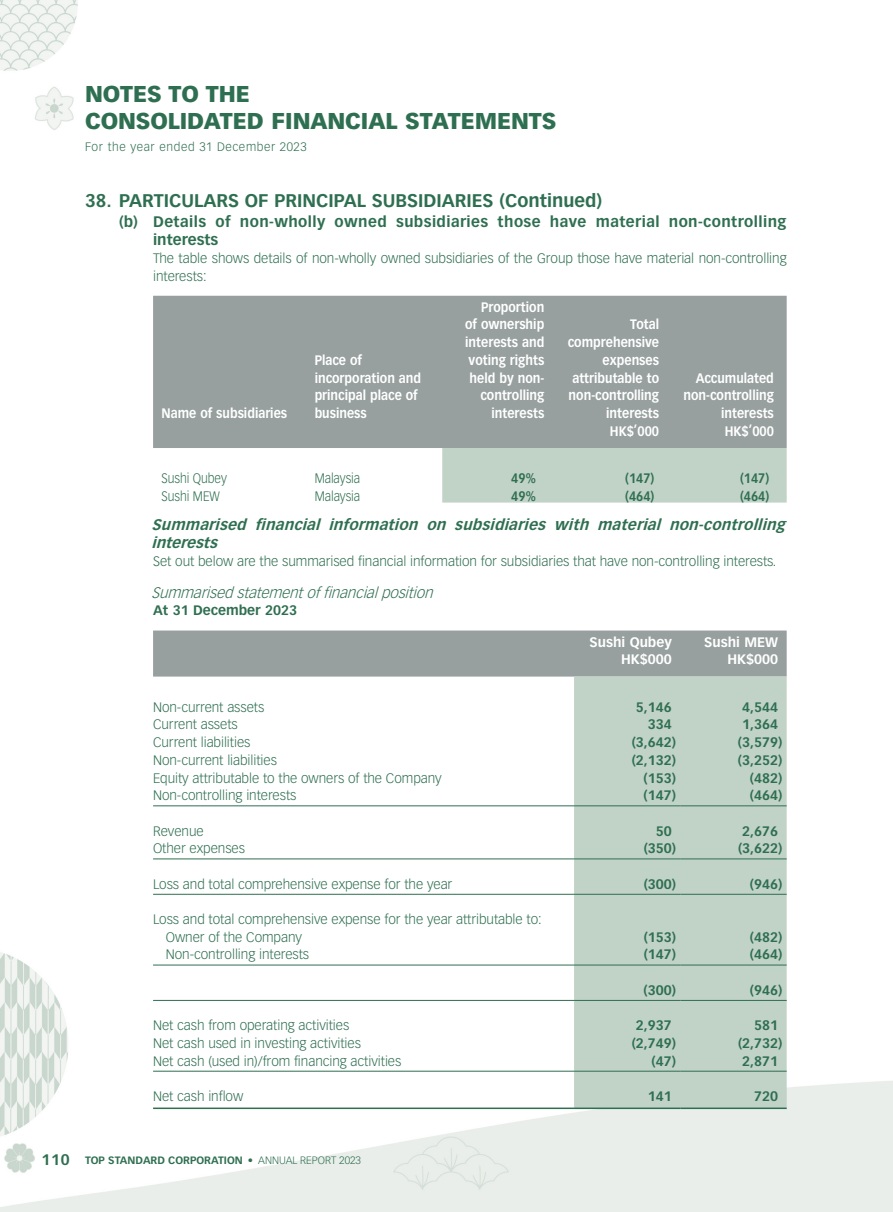
<style>
.page{position:relative;width:893px;height:1212px;background:#fff}
.page>*{position:absolute;margin:0;border:0;box-sizing:border-box;transform-origin:0 0}
.t1{font:900 22.5px/27.2px "Vectora LT Std";letter-spacing:-.005em;color:#2f6f51}
.t2{font:700 18px "Vectora LT Std";color:#2f6f51}
.t3{font:700 15px/18.1px "Vectora LT Std";letter-spacing:.03em;color:#2f6f51}
.t4{font:italic 700 15px/18.1px "Vectora LT Std";color:#2f6f51}
.t5{font:italic 300 15px "Vectora LT Std";color:#2f6f51}
.t6{font:300 13.5px/17.7px "Vectora LT Std";letter-spacing:-.005em;color:#2f6f51}
.t7{font:700 13.5px/17.7px "Vectora LT Std";color:#fff;text-align:right;scale:.9 1}
.t8{font:700 13.5px "Vectora LT Std";color:#2f6f51}
.t9{font:300 13.5px "Vectora LT Std";letter-spacing:-.005em;color:#2f6f51;scale:.9 1}
.t10{font:700 13.5px "Vectora LT Std";color:#fff}
.t11{font:700 13.5px "Vectora LT Std";color:#2f6f51;scale:.9 1}
.t12{font:300 12px "Vectora LT Std";letter-spacing:.05em;color:#2f6f51}
.t13{font:700 10.5px "Vectora LT Std";color:#2f6f51}
.s1{font-size:15px}
.s2{font-weight:300}
</style>
<div class="page">
<img style="left:0;top:0;width:893px;height:1212px">
<div style="left:153px;top:296px;width:634px;height:152px;background:#97a09f"></div>
<div style="left:442px;top:448px;width:345px;height:55px;background:#c1d2c7"></div>
<div style="left:153px;top:630px;width:634px;height:46px;background:#97a09f"></div>
<div style="left:574px;top:676px;width:213px;height:431px;background:#c1d2c7"></div>
<hr style="left:153px;top:805px;width:421px;height:1px;background:#2f6f51">
<hr style="left:574px;top:805px;width:106px;height:1px;background:#2f6f51">
<hr style="left:680px;top:805px;width:107px;height:1px;background:#2f6f51">
<hr style="left:153px;top:858px;width:421px;height:1px;background:#2f6f51">
<hr style="left:574px;top:858px;width:106px;height:1px;background:#2f6f51">
<hr style="left:680px;top:858px;width:107px;height:1px;background:#2f6f51">
<hr style="left:153px;top:894px;width:421px;height:1px;background:#2f6f51">
<hr style="left:574px;top:894px;width:106px;height:1px;background:#2f6f51">
<hr style="left:680px;top:894px;width:107px;height:1px;background:#2f6f51">
<hr style="left:153px;top:965px;width:421px;height:1px;background:#2f6f51">
<hr style="left:574px;top:965px;width:106px;height:1px;background:#2f6f51">
<hr style="left:680px;top:965px;width:107px;height:1px;background:#2f6f51">
<hr style="left:153px;top:1000px;width:421px;height:1px;background:#2f6f51">
<hr style="left:574px;top:1000px;width:106px;height:1px;background:#2f6f51">
<hr style="left:680px;top:1000px;width:107px;height:1px;background:#2f6f51">
<hr style="left:153px;top:1071px;width:421px;height:1px;background:#2f6f51">
<hr style="left:574px;top:1071px;width:106px;height:1px;background:#2f6f51">
<hr style="left:680px;top:1071px;width:107px;height:1px;background:#2f6f51">
<hr style="left:153px;top:1107px;width:421px;height:2px;background:#2f6f51">
<hr style="left:574px;top:1107px;width:106px;height:2px;background:#2f6f51">
<hr style="left:680px;top:1107px;width:107px;height:2px;background:#2f6f51">
<h1 class="t1" style="left:85px;top:80px;width:473px">NOTES TO THE<br>CONSOLIDATED FINANCIAL STATEMENTS</h1>
<p class="t12" style="left:85px;top:140px;width:223px">For the year ended 31 December 2023</p>
<h2 class="t2" style="left:85px;top:190px;width:519px">38. PARTICULARS OF PRINCIPAL SUBSIDIARIES (Continued)</h2>
<p class="t3" style="left:153px;top:213px;width:635px;text-indent:-34px">(b) Details of non-wholly owned subsidiaries those have material non-controlling interests</p>
<p class="t6" style="left:153px;top:249px;width:635px">The table shows details of non-wholly owned subsidiaries of the Group those have material non-controlling interests:</p>
<p class="t7" style="left:162px;top:404px;width:141px">Name of subsidiaries</p>
<p class="t7" style="left:315px;top:351px;width:120px;text-align:left">Place of incorporation and principal place of business</p>
<p class="t7" style="left:465px;top:298px;width:89px">Proportion<br>of ownership interests and voting rights held by non&shy;controlling interests</p>
<p class="t7" style="left:568px;top:316px;width:103px">Total comprehensive expenses attributable to non-controlling interests</p>
<p class="t7" style="left:683px;top:369px;width:102px">Accumulated non-controlling interests</p>
<p class="t7" style="left:610px;top:422px;width:56px">HK$’000</p>
<p class="t7" style="left:725px;top:422px;width:56px">HK$’000</p>
<p class="t9" style="left:162px;top:470px;width:74px">Sushi Qubey</p>
<p class="t9" style="left:315px;top:470px;width:52px">Malaysia</p>
<p class="t11" style="left:511px;top:470px;width:29px">49%</p>
<p class="t11" style="left:625px;top:470px;width:34px">(147)</p>
<p class="t11" style="left:740px;top:470px;width:34px">(147)</p>
<p class="t9" style="left:162px;top:488px;width:66px">Sushi MEW</p>
<p class="t9" style="left:315px;top:488px;width:52px">Malaysia</p>
<p class="t11" style="left:511px;top:488px;width:29px">49%</p>
<p class="t11" style="left:625px;top:488px;width:34px">(464)</p>
<p class="t11" style="left:740px;top:488px;width:34px">(464)</p>
<p class="t4" style="left:152px;top:516px;width:640px">Summarised financial information on subsidiaries with material non-controlling interests</p>
<p class="t6" style="left:153px;top:553px;width:625px">Set out below are the summarised financial information for subsidiaries that have non-controlling interests.</p>
<p class="t5" style="left:152px;top:584px;width:287px">Summarisedstatementoffinancialposition</p>
<p class="t8" style="left:153px;top:602px;width:146px">At 31 December 2023</p>
<p class="t10" style="left:589px;top:633px;width:84px">Sushi Qubey</p>
<p class="t10" style="left:704px;top:633px;width:75px">Sushi MEW</p>
<p class="t10" style="left:621px;top:651px;width:52px">HK$000</p>
<p class="t10" style="left:727px;top:651px;width:52px">HK$000</p>
<p class="t6" style="left:153px;top:698px;width:113px">Non-current assets</p>
<p class="t8" style="left:636px;top:699px;width:37px">5,146</p>
<p class="t8" style="left:742px;top:699px;width:37px">4,544</p>
<p class="t6" style="left:153px;top:716px;width:86px">Current assets</p>
<p class="t8" style="left:648px;top:716px;width:25px">334</p>
<p class="t8" style="left:742px;top:716px;width:37px">1,364</p>
<p class="t6" style="left:153px;top:734px;width:99px">Current liabilities</p>
<p class="t8" style="left:632px;top:734px;width:46px">(3,642)</p>
<p class="t8" style="left:738px;top:734px;width:46px">(3,579)</p>
<p class="t6" style="left:153px;top:751px;width:125px">Non-current liabilities</p>
<p class="t8" style="left:632px;top:752px;width:46px">(2,132)</p>
<p class="t8" style="left:738px;top:752px;width:46px">(3,252)</p>
<p class="t6" style="left:153px;top:769px;width:290px">Equity attributable to the owners of the Company</p>
<p class="t8" style="left:644px;top:769px;width:34px">(153)</p>
<p class="t8" style="left:750px;top:769px;width:34px">(482)</p>
<p class="t6" style="left:153px;top:787px;width:145px">Non-controlling interests</p>
<p class="t8" style="left:644px;top:787px;width:34px">(147)</p>
<p class="t8" style="left:750px;top:787px;width:34px">(464)</p>
<p class="t6" style="left:153px;top:822px;width:52px">Revenue</p>
<p class="t8" style="left:656px;top:822px;width:17px">50</p>
<p class="t8" style="left:742px;top:822px;width:37px">2,676</p>
<p class="t6" style="left:153px;top:840px;width:93px">Other expenses</p>
<p class="t8" style="left:644px;top:840px;width:34px">(350)</p>
<p class="t8" style="left:738px;top:840px;width:46px">(3,622)</p>
<p class="t6" style="left:153px;top:875px;width:301px">Loss and total comprehensive expense for the year</p>
<p class="t8" style="left:644px;top:876px;width:34px">(300)</p>
<p class="t8" style="left:750px;top:876px;width:34px">(946)</p>
<p class="t6" style="left:166px;top:910px;width:377px;text-indent:-13px">Loss and total comprehensive expense for the year attributable to:<br>Owner of the Company</p>
<p class="t8" style="left:644px;top:929px;width:34px">(153)</p>
<p class="t8" style="left:750px;top:929px;width:34px">(482)</p>
<p class="t6" style="left:166px;top:946px;width:145px">Non-controlling interests</p>
<p class="t8" style="left:644px;top:946px;width:34px">(147)</p>
<p class="t8" style="left:750px;top:946px;width:34px">(464)</p>
<p class="t8" style="left:644px;top:982px;width:34px">(300)</p>
<p class="t8" style="left:750px;top:982px;width:34px">(946)</p>
<p class="t6" style="left:153px;top:1017px;width:198px">Net cash from operating activities</p>
<p class="t8" style="left:636px;top:1017px;width:37px">2,937</p>
<p class="t8" style="left:754px;top:1017px;width:25px">581</p>
<p class="t6" style="left:153px;top:1034px;width:209px">Net cash used in investing activities</p>
<p class="t8" style="left:632px;top:1035px;width:46px">(2,749)</p>
<p class="t8" style="left:738px;top:1035px;width:46px">(2,732)</p>
<p class="t6" style="left:153px;top:1052px;width:250px">Net cash (used in)/from financing activities</p>
<p class="t8" style="left:652px;top:1052px;width:26px">(47)</p>
<p class="t8" style="left:742px;top:1052px;width:37px">2,871</p>
<p class="t6" style="left:153px;top:1087px;width:92px">Net cash inflow</p>
<p class="t8" style="left:648px;top:1088px;width:25px">141</p>
<p class="t8" style="left:754px;top:1088px;width:25px">720</p>
<p class="t13" style="left:41px;top:1154px;width:321px"><span class="s1">110</span> TOP STANDARD CORPORATION <span class="s2">• ANNUAL REPORT 2023</span></p>
</div>
